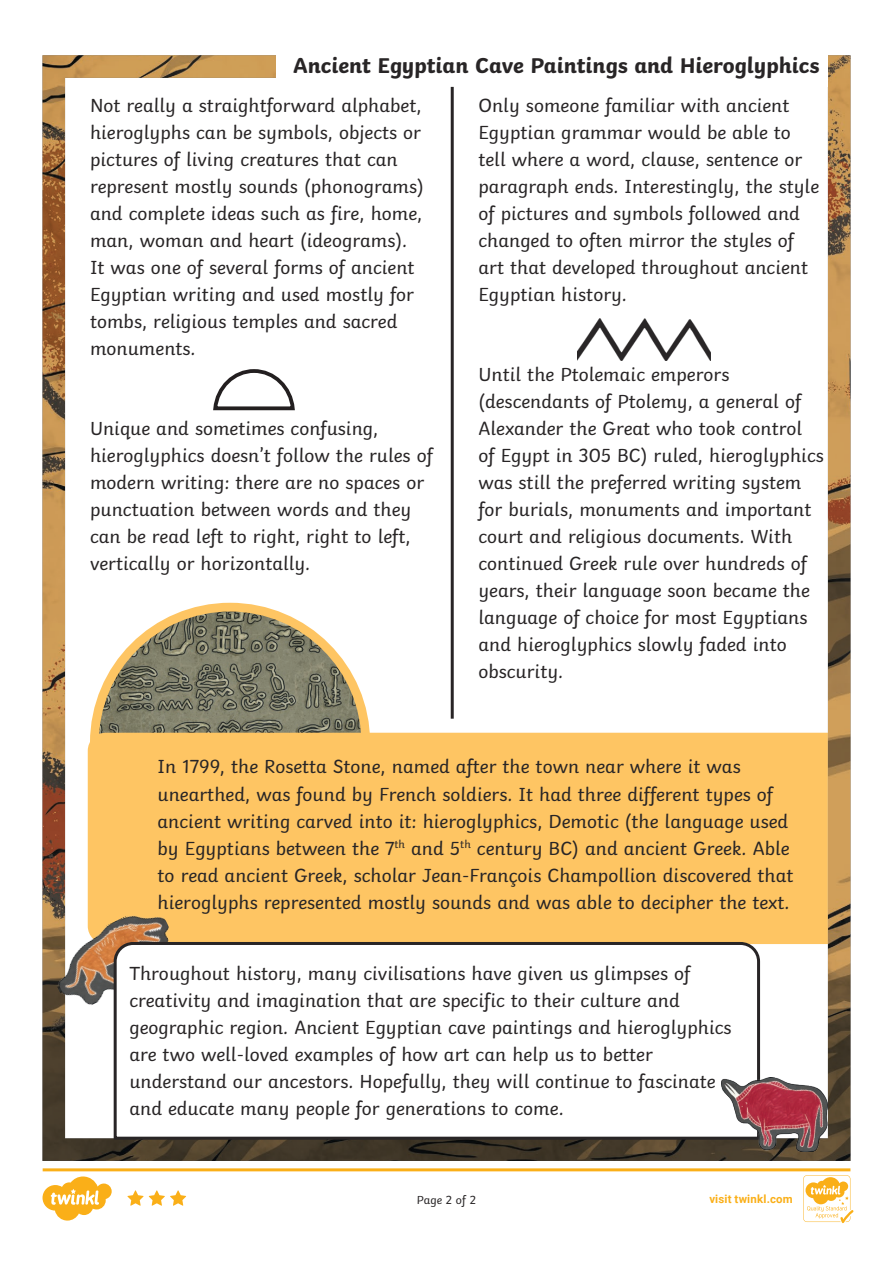
<style>
.page{position:relative;width:893px;height:1263px;background:#fff}
.page>*{position:absolute;margin:0;border:0;box-sizing:border-box;transform-origin:0 0}
.Heading_2{font:700 22.5px "Twinkl";color:#282526}
.KS2_Body_Copy{font:19.5px/27px "Twinkl";color:#282526}
.t1{font:12px "Twinkl";letter-spacing:-.005em;color:#282526}
.t2{font:700 11.4px "Roboto";letter-spacing:.02em;color:#faaf18}
</style>
<div class="page">
<img style="left:43px;top:55px;width:807px;height:1106px">
<div style="left:276px;top:44px;width:552px;height:43px;background:#fff"></div>
<img style="left:43px;top:901px;width:142px;height:114px">
<svg style="left:112px;top:940px;width:649px;height:201px"></svg>
<img style="left:721px;top:1077px;width:107px;height:74px">
<img style="left:577px;top:319px;width:133px;height:41px">
<svg style="left:211px;top:367px;width:86px;height:45px"></svg>
<hr style="left:451px;top:87px;width:3px;height:632px;background:#282526">
<svg style="left:43px;top:1168px;width:810px;height:55px"></svg>
<p class="Heading_2" style="left:293px;top:47px;width:528px">Ancient Egyptian Cave Paintings and Hieroglyphics</p>
<p class="KS2_Body_Copy" style="left:90px;top:90px;width:335px">Not really a straightforward alphabet, hieroglyphs can be symbols, objects or pictures of living creatures that can represent mostly sounds (phonograms) and complete ideas such as fire, home, man, woman and heart (ideograms).<br>It was one of several forms of ancient Egyptian writing and used mostly for tombs, religious temples and sacred monuments.</p>
<p class="KS2_Body_Copy" style="left:478px;top:90px;width:342px">Only someone familiar with ancient Egyptian grammar would be able to tell where a word, clause, sentence or paragraph ends. Interestingly, the style of pictures and symbols followed and changed to often mirror the styles of art that developed throughout ancient Egyptian history.</p>
<p class="KS2_Body_Copy" style="left:90px;top:413px;width:344px">Unique and sometimes confusing, hieroglyphics doesn’t follow the rules of modern writing: there are no spaces or punctuation between words and they can be read left to right, right to left, vertically or horizontally.</p>
<p class="KS2_Body_Copy" style="left:478px;top:359px;width:347px">Until the Ptolemaic emperors (descendants of Ptolemy, a general of Alexander the Great who took control<br>of Egypt in 305 BC) ruled, hieroglyphics was still the preferred writing system for burials, monuments and important court and religious documents. With continued Greek rule over hundreds of years, their language soon became the language of choice for most Egyptians and hieroglyphics slowly faded into obscurity.</p>
<p class="KS2_Body_Copy" style="left:158px;top:752px;width:637px">In 1799, the Rosetta Stone, named after the town near where it was unearthed, was found by French soldiers. It had three different types of ancient writing carved into it: hieroglyphics, Demotic (the language used by Egyptians between the 7<sup>th</sup> and 5<sup>th</sup> century BC) and ancient Greek. Able to read ancient Greek, scholar Jean-François Champollion discovered that hieroglyphs represented mostly sounds and was able to decipher the text.</p>
<p class="KS2_Body_Copy" style="left:129px;top:958px;width:604px">Throughout history, many civilisations have given us glimpses of creativity and imagination that are specific to their culture and geographic region. Ancient Egyptian cave paintings and hieroglyphics are two well-loved examples of how art can help us to better understand our ancestors. Hopefully, they will continue to fascinate and educate many people for generations to come.</p>
<p class="t1" style="left:417px;top:1191px;width:61px">Page 2 of 2</p>
<p class="t2" style="left:709px;top:1191px;width:85px">visit twinkl.com</p>
</div>
